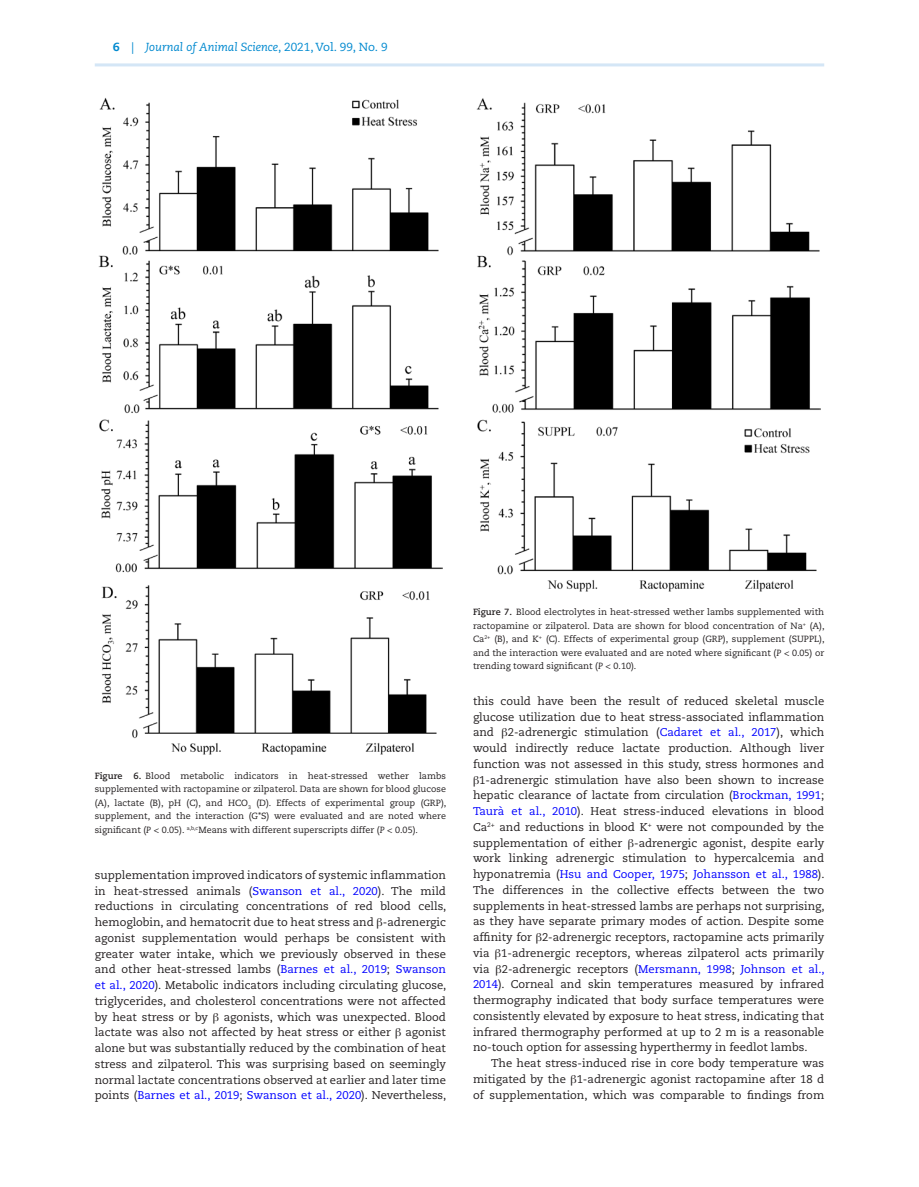
<style>
.page{position:relative;width:919px;height:1187px;background:#fff}
.page>*{position:absolute;margin:0;border:0;box-sizing:border-box;transform-origin:0 0}
.t1{font:italic 11.7px "Caecilia LT Std";color:#0089cf}
.t2{font:11.25px/15.8px "Caecilia LT Std";color:#231f20;text-align:justify}
.t3{font:9px/13.5px "Caecilia LT Std";color:#231f20;text-align:justify}
.s1{font-weight:800;font-style:normal}
.s2{font-style:normal}
.s3{font-weight:700}
.s4{font-style:italic}
.s5{color:#00f}
.s6{font-family:"Gandhari Unicode"}
</style>
<div class="page">
<hr style="left:95px;top:63px;width:729px;height:3px;background:#d4e6f6">
<img style="left:476px;top:98px;width:344px;height:493px">
<img style="left:98px;top:98px;width:344px;height:656px">
<p class="t1" style="left:113px;top:41px;width:276px"><span class="s1">6</span> <span class="s2">|</span> Journal of Animal Science<span class="s2">, 2021, Vol. 99, No. 9</span></p>
<p class="t3" style="left:95px;top:769px;width:353px"><span class="s3">Figure 6.</span> Blood metabolic indicators in heat-stressed wether lambs supplemented with ractopamine or zilpaterol. Data are shown for blood glucose (A), lactate (B), pH (C), and HCO<sub>3</sub> (D). Effects of experimental group (GRP), supplement, and the interaction (G*S) were evaluated and are noted where significant (<span class="s4">P</span> &lt; 0.05). <sup>a,b,c</sup>Means with different superscripts differ (<span class="s4">P</span> &lt; 0.05).</p>
<p class="t2" style="left:95px;top:867px;width:353px">supplementation improved indicators of systemic inflammation in heat-stressed animals (<span class="s5">Swanson et al., 2020</span>). The mild reductions in circulating concentrations of red blood cells, hemoglobin, and hematocrit due to heat stress and <span class="s6">β</span>-adrenergic agonist supplementation would perhaps be consistent with greater water intake, which we previously observed in these and other heat-stressed lambs (<span class="s5">Barnes et al., 2019</span>; <span class="s5">Swanson et al., 2020</span>). Metabolic indicators including circulating glucose, triglycerides, and cholesterol concentrations were not affected by heat stress or by <span class="s6">β</span> agonists, which was unexpected. Blood lactate was also not affected by heat stress or either <span class="s6">β</span> agonist alone but was substantially reduced by the combination of heat stress and zilpaterol. This was surprising based on seemingly normal lactate concentrations observed at earlier and later time points (<span class="s5">Barnes et al., 2019</span>; <span class="s5">Swanson et al., 2020</span>). Nevertheless,</p>
<p class="t3" style="left:473px;top:605px;width:353px"><span class="s3">Figure 7.</span> Blood electrolytes in heat-stressed wether lambs supplemented with ractopamine or zilpaterol. Data are shown for blood concentration of Na<sup>+</sup> (A), Ca<sup>2+</sup> (B), and K<sup>+</sup> (C). Effects of experimental group (GRP), supplement (SUPPL), and the interaction were evaluated and are noted where significant (<span class="s4">P</span> &lt; 0.05) or trending toward significant (<span class="s4">P</span> &lt; 0.10).</p>
<p class="t2" style="left:473px;top:693px;width:353px">this could have been the result of reduced skeletal muscle glucose utilization due to heat stress-associated inflammation and <span class="s6">β</span>2-adrenergic stimulation (<span class="s5">Cadaret et al., 2017</span>), which would indirectly reduce lactate production. Although liver function was not assessed in this study, stress hormones and <span class="s6">β</span>1-adrenergic stimulation have also been shown to increase hepatic clearance of lactate from circulation (<span class="s5">Brockman, 1991</span>; <span class="s5">Taurà et al., 2010</span>). Heat stress-induced elevations in blood Ca<sup>2+</sup> and reductions in blood K<sup>+</sup> were not compounded by the supplementation of either <span class="s6">β</span>-adrenergic agonist, despite early work linking adrenergic stimulation to hypercalcemia and hyponatremia (<span class="s5">Hsu and Cooper, 1975</span>; <span class="s5">Johansson et al., 1988</span>).<br>The differences in the collective effects between the two supplements in heat-stressed lambs are perhaps not surprising, as they have separate primary modes of action. Despite some affinity for <span class="s6">β</span>2-adrenergic receptors, ractopamine acts primarily via <span class="s6">β</span>1-adrenergic receptors, whereas zilpaterol acts primarily via <span class="s6">β</span>2-adrenergic receptors (<span class="s5">Mersmann, 1998</span>; <span class="s5">Johnson et al., 2014</span>). Corneal and skin temperatures measured by infrared thermography indicated that body surface temperatures were consistently elevated by exposure to heat stress, indicating that infrared thermography performed at up to 2 m is a reasonable no-touch option for assessing hyperthermy in feedlot lambs.</p>
<p class="t2" style="left:473px;top:1055px;width:353px;text-indent:18px">The heat stress-induced rise in core body temperature was mitigated by the <span class="s6">β</span>1-adrenergic agonist ractopamine after 18 d of supplementation, which was comparable to findings from</p>
</div>
